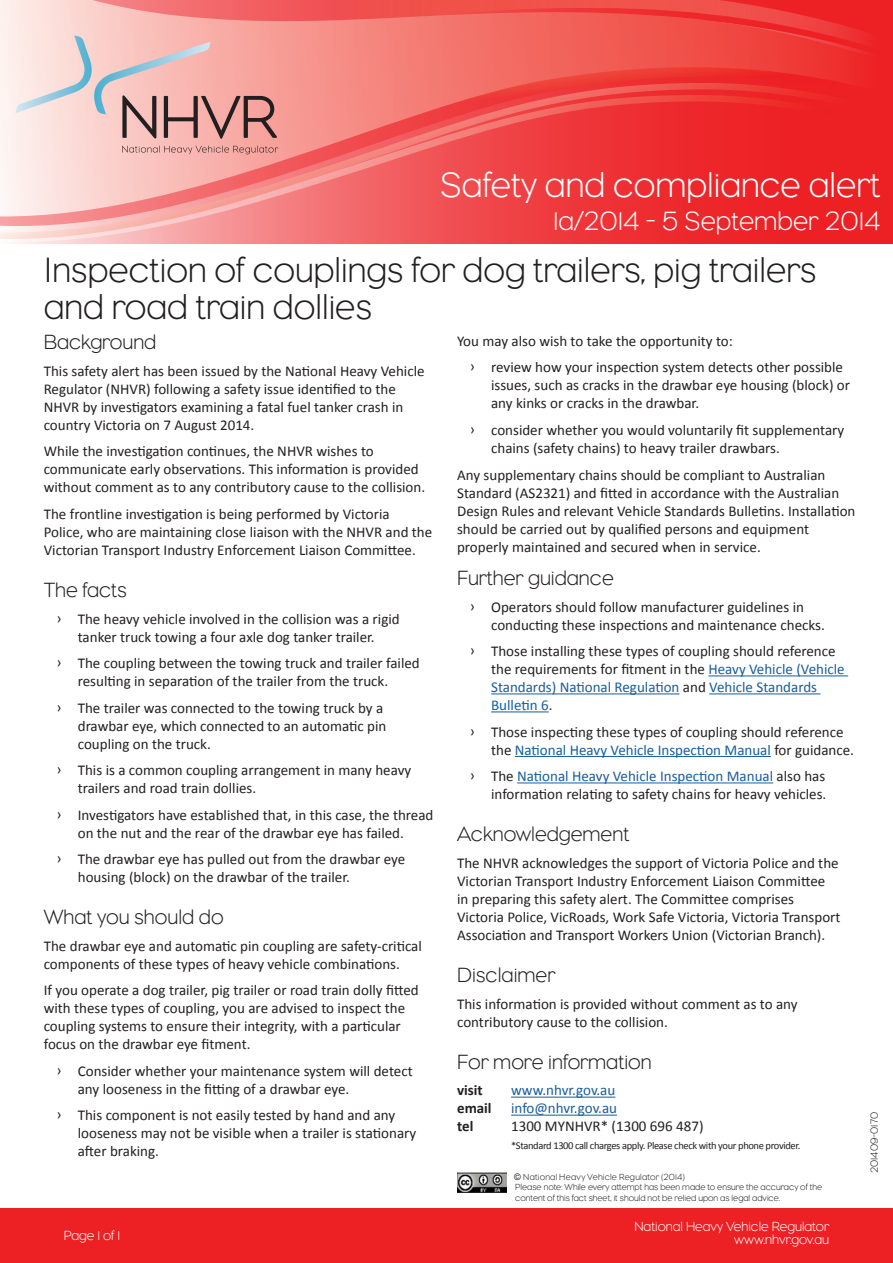
<style>
.page{position:relative;width:893px;height:1263px;background:#fff}
.page>*{position:absolute;margin:0;border:0;box-sizing:border-box;transform-origin:0 0}
.t1{font:300 36px/37.5px "Eagle";color:#231f20}
.t2{font:300 36px "Eagle";color:#fff}
.t3{font:300 27px "Eagle";color:#fff}
.Body_Copy{font:300 21px "Eagle";color:#231f20}
.Body_Copy-2{font:15px/18px "Calibri";color:#231f20}
.Body_Copy-3{font:15px "Calibri";color:#175d9e}
.Body_Copy-4{font:700 15px "Calibri";color:#231f20}
.Page_Information{font:300 13.5px/13.5px "Eagle";color:#fff;text-align:right}
.Body_Copy-5{font:10.5px "Calibri";letter-spacing:-.035em;color:#231f20}
.Body_Copy-6{font:300 10.5px "Eagle";color:#231f20}
.t4{font:300 9px/10.8px "Eagle";color:#231f20}
.t5{font:300 9px "Eagle";letter-spacing:.025em;color:#231f20}
.s1{color:#175d9e}
.s2{font-family:"Arial";font-weight:400}
</style>
<div class="page">
<div style="left:0;top:1208px;width:893px;height:55px;background:#ed2024"></div>
<svg style="left:0;top:233px;width:893px;height:8px;background:#f26567"></svg>
<svg style="left:0;top:218px;width:893px;height:15px;background:#f16164"></svg>
<svg style="left:0;top:139px;width:893px;height:79px;background:#f26566"></svg>
<svg style="left:122px;top:146px;width:156px;height:8px"></svg>
<svg style="left:0;top:0;width:893px;height:139px;background:#ee726f"></svg>
<hr style="left:708px;top:675px;width:140px;height:1px;background:#175d9e">
<hr style="left:491px;top:693px;width:188px;height:1px;background:#175d9e">
<hr style="left:709px;top:693px;width:111px;height:1px;background:#175d9e">
<hr style="left:491px;top:711px;width:58px;height:1px;background:#175d9e">
<hr style="left:515px;top:756px;width:256px;height:1px;background:#175d9e">
<hr style="left:517px;top:782px;width:256px;height:1px;background:#175d9e">
<hr style="left:511px;top:1097px;width:104px;height:1px;background:#175d9e">
<hr style="left:511px;top:1115px;width:106px;height:1px;background:#175d9e">
<img style="left:457px;top:1172px;width:50px;height:21px">
<h1 class="t2" style="left:440px;top:165px;width:442px">Safety and compliance alert</h1>
<h2 class="t3" style="left:553px;top:205px;width:329px">1a/2014 - 5 September 2014</h2>
<p class="t1" style="left:44px;top:251px;width:774px">Inspection of couplings for dog trailers, pig trailers and road train dollies</p>
<p class="Body_Copy" style="left:44px;top:330px;width:114px">Background</p>
<p class="Body_Copy-2" style="left:44px;top:362px;width:382px">This safety alert has been issued by the National Heavy Vehicle Regulator (NHVR) following a safety issue identified to the NHVR by investigators examining a fatal fuel tanker crash in country Victoria on 7 August 2014.</p>
<p class="Body_Copy-2" style="left:44px;top:442px;width:383px">While the investigation continues, the NHVR wishes to communicate early observations. This information is provided without comment as to any contributory cause to the collision.</p>
<p class="Body_Copy-2" style="left:44px;top:505px;width:390px">The frontline investigation is being performed by Victoria<br>Police, who are maintaining close liaison with the NHVR and the<br>Victorian Transport Industry Enforcement Liaison Committee.</p>
<p class="Body_Copy" style="left:44px;top:578px;width:85px">The facts</p>
<p class="Body_Copy-2" style="left:57px;top:610px;width:345px;text-align:center">ͧ The heavy vehicle involved in the collision was a rigid tanker truck towing a four axle dog tanker trailer.</p>
<p class="Body_Copy-2" style="left:78px;top:654px;width:344px;text-indent:-21px">ͧ The coupling between the towing truck and trailer failed resulting in separation of the trailer from the truck.</p>
<p class="Body_Copy-2" style="left:78px;top:699px;width:310px;text-indent:-21px">ͧ The trailer was connected to the towing truck by a drawbar eye, which connected to an automatic pin coupling on the truck.</p>
<p class="Body_Copy-2" style="left:78px;top:761px;width:335px;text-indent:-21px">ͧ This is a common coupling arrangement in many heavy trailers and road train dollies.</p>
<p class="Body_Copy-2" style="left:57px;top:806px;width:378px;text-align:center">ͧ Investigators have established that, in this case, the thread on the nut and the rear of the drawbar eye has failed.</p>
<p class="Body_Copy-2" style="left:78px;top:850px;width:329px;text-indent:-21px">ͧ The drawbar eye has pulled out from the drawbar eye housing (block) on the drawbar of the trailer.</p>
<p class="Body_Copy" style="left:44px;top:905px;width:181px">What you should do</p>
<p class="Body_Copy-2" style="left:44px;top:937px;width:380px">The drawbar eye and automatic pin coupling are safety-critical components of these types of heavy vehicle combinations.</p>
<p class="Body_Copy-2" style="left:44px;top:981px;width:376px">If you operate a dog trailer, pig trailer or road train dolly fitted with these types of coupling, you are advised to inspect the coupling systems to ensure their integrity, with a particular focus on the drawbar eye fitment.</p>
<p class="Body_Copy-2" style="left:78px;top:1062px;width:336px;text-indent:-21px">ͧ Consider whether your maintenance system will detect any looseness in the fitting of a drawbar eye.</p>
<p class="Body_Copy-2" style="left:78px;top:1106px;width:340px;text-indent:-21px">ͧ This component is not easily tested by hand and any looseness may not be visible when a trailer is stationary after braking.</p>
<p class="Body_Copy-2" style="left:457px;top:332px;width:277px">You may also wish to take the opportunity to:</p>
<p class="Body_Copy-2" style="left:491px;top:359px;width:360px;text-indent:-21px">ͧ review how your inspection system detects other possible issues, such as cracks in the drawbar eye housing (block) or any kinks or cracks in the drawbar.</p>
<p class="Body_Copy-2" style="left:491px;top:421px;width:355px;text-indent:-21px">ͧ consider whether you would voluntarily fit supplementary chains (safety chains) to heavy trailer drawbars.</p>
<p class="Body_Copy-2" style="left:457px;top:466px;width:400px">Any supplementary chains should be compliant to Australian Standard (AS2321) and fitted in accordance with the Australian Design Rules and relevant Vehicle Standards Bulletins. Installation should be carried out by qualified persons and equipment properly maintained and secured when in service.</p>
<p class="Body_Copy" style="left:457px;top:566px;width:158px">Further guidance</p>
<p class="Body_Copy-2" style="left:491px;top:598px;width:335px;text-indent:-21px">ͧ Operators should follow manufacturer guidelines in conducting these inspections and maintenance checks.</p>
<p class="Body_Copy-2" style="left:491px;top:642px;width:355px;text-indent:-21px">ͧ Those installing these types of coupling should reference the requirements for fitment in the <span class="s1">Heavy Vehicle (Vehicle Standards) National Regulation</span> and <span class="s1">Vehicle Standards Bulletin 6</span>.</p>
<p class="Body_Copy-2" style="left:491px;top:723px;width:364px;text-indent:-21px">ͧ Those inspecting these types of coupling should reference the <span class="s1">National Heavy Vehicle Inspection Manual</span> for guidance.</p>
<p class="Body_Copy-2" style="left:470px;top:767px;width:358px;text-align:right">ͧ The <span class="s1">National Heavy Vehicle Inspection Manual</span> also has information relating to safety chains for heavy vehicles.</p>
<p class="Body_Copy" style="left:457px;top:823px;width:174px">Acknowledgement</p>
<p class="Body_Copy-2" style="left:457px;top:854px;width:385px">The NHVR acknowledges the support of Victoria Police and the Victorian Transport Industry Enforcement Liaison Committee<br>in preparing this safety alert. The Committee comprises Victoria Police, VicRoads, Work Safe Victoria, Victoria Transport Association and Transport Workers Union (Victorian Branch).</p>
<p class="Body_Copy" style="left:457px;top:963px;width:100px">Disclaimer</p>
<p class="Body_Copy-2" style="left:457px;top:995px;width:342px">This information is provided without comment as to any contributory cause to the collision.</p>
<p class="Body_Copy" style="left:457px;top:1050px;width:196px">For more information</p>
<p class="Body_Copy-4" style="left:457px;top:1081px;width:27px">visit</p>
<p class="Body_Copy-3" style="left:511px;top:1081px;width:106px">www.nhvr.gov.au</p>
<p class="Body_Copy-4" style="left:457px;top:1099px;width:36px">email</p>
<p class="Body_Copy-3" style="left:511px;top:1099px;width:107px">info@nhvr.gov.au</p>
<p class="Body_Copy-4" style="left:457px;top:1117px;width:18px">tel</p>
<p class="Body_Copy-2" style="left:511px;top:1117px;width:194px">1300 MYNHVR* (1300 696 487)</p>
<p class="Body_Copy-5" style="left:511px;top:1139px;width:291px">*Standard 1300 call charges apply. Please check with your phone provider.</p>
<p class="t5" style="left:514px;top:1172px;width:172px"><span class="s2">©</span> National Heavy Vehicle Regulator (2014)</p>
<p class="t4" style="left:515px;top:1181px;width:308px">Please note: While every attempt has been made to ensure the accuracy of the content of this fact sheet, it should not be relied upon as legal advice.</p>
<p class="Body_Copy-6" style="left:868px;top:1173px;width:62px;rotate:-90deg">201409-0170</p>
<p class="Page_Information" style="left:64px;top:1228px;width:58px">Page 1 of 1</p>
<p class="Page_Information" style="left:634px;top:1219px;width:196px">National Heavy Vehicle Regulator www.nhvr.gov.au</p>
</div>
